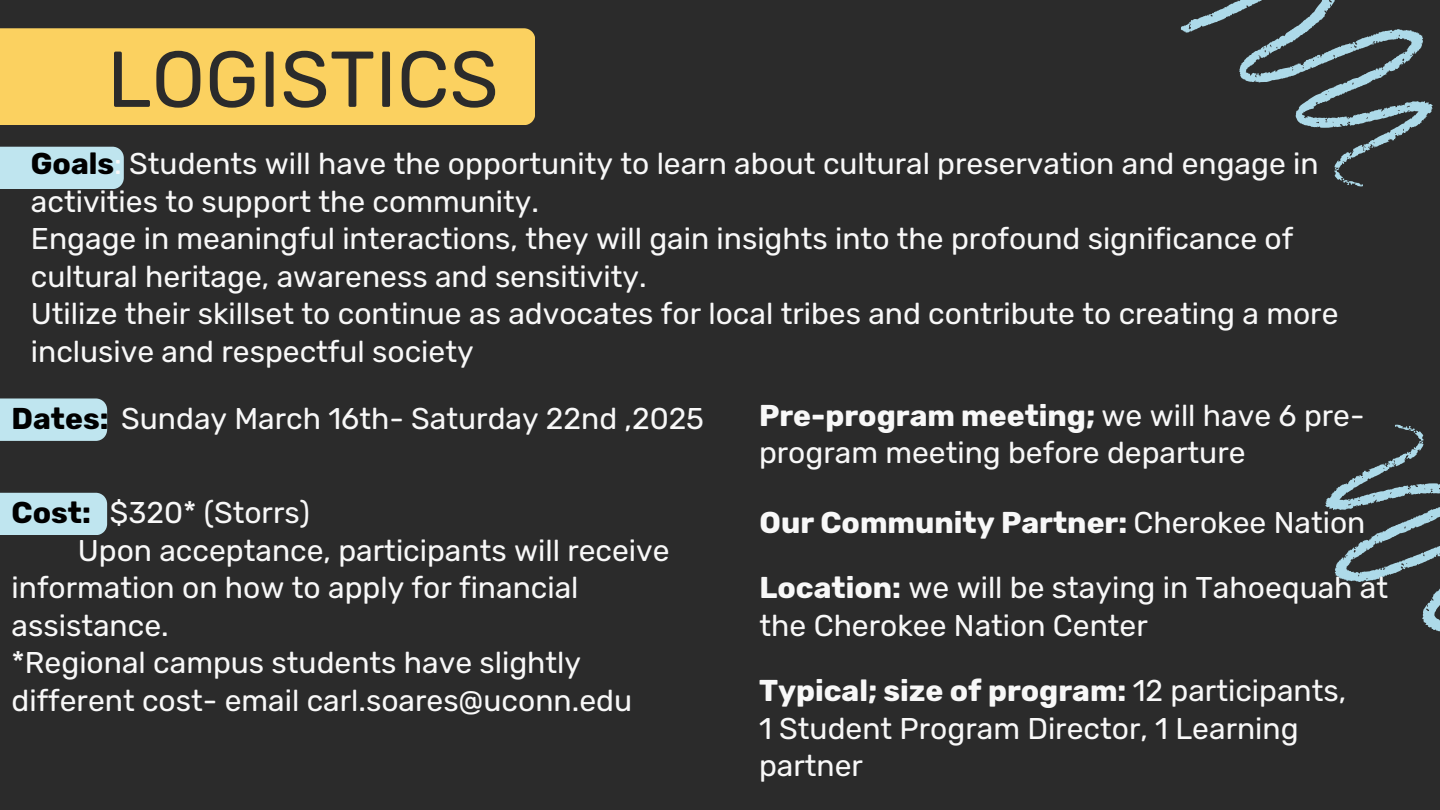
<style>
.page{position:relative;width:1440px;height:810px;background:#2b2b2b}
.page>*{position:absolute;margin:0;border:0;box-sizing:border-box;transform-origin:0 0}
.t1{font:79px "Rubik";color:#2b2b2b}
.t2{font:30px/37.5px "Rubik";color:#f8f8f8}
.t3{font:700 30px "Rubik";color:#f8f8f8}
.s1{font-weight:700;color:#000}
.s2{font-weight:700}
.s3{font-weight:400}
</style>
<div class="page">
<div style="left:0;top:147px;width:124px;height:42px;background:#bfe5ef"></div>
<div style="left:0;top:28px;width:535px;height:97px;background:#fbd160"></div>
<div style="left:0;top:493px;width:107px;height:42px;background:#bfe5ef"></div>
<div style="left:0;top:398px;width:107px;height:43px;background:#bfe5ef"></div>
<svg style="left:1325px;top:424px;width:115px;height:208px"></svg>
<svg style="left:1180px;top:0;width:253px;height:170px"></svg>
<svg style="left:1334px;top:170px;width:29px;height:17px"></svg>
<p class="t1" style="left:107px;top:33px;width:393px">LOGISTICS</p>
<p class="t2" style="left:31px;top:145px;width:1289px"><span class="s1">Goals</span>: Students will have the opportunity to learn about cultural preservation and engage in activities to support the community.</p>
<p class="t2" style="left:31px;top:220px;width:1264px">Engage in meaningful interactions, they will gain insights into the profound significance of cultural heritage, awareness and sensitivity.</p>
<p class="t2" style="left:31px;top:295px;width:1309px">Utilize their skillset to continue as advocates for local tribes and contribute to creating a more inclusive and respectful society</p>
<p class="t2" style="left:12px;top:400px;width:694px"><span class="s1">Dates:</span> Sunday March 16th- Saturday 22nd ,2025</p>
<h1 class="t2" style="left:12px;top:494px;width:300px"><span class="s1">Cost:</span> $320* (Storrs)</h1>
<p class="t2" style="left:12px;top:532px;width:659px;text-indent:66px">Upon acceptance, participants will receive information on how to apply for financial assistance.</p>
<p class="t2" style="left:12px;top:644px;width:622px">*Regional campus students have slightly different cost- email carl.soares@uconn.edu</p>
<p class="t2" style="left:759px;top:397px;width:607px"><span class="s2">Pre-program meeting;</span> we will have 6 pre&shy;program meeting before departure</p>
<p class="t3" style="left:760px;top:505px;width:607px">Our Community Partner: <span class="s3">Cherokee Nation</span></p>
<p class="t2" style="left:760px;top:569px;width:630px"><span class="s2">Location:</span> we will be staying in Tahoequah at the Cherokee Nation Center</p>
<p class="t2" style="left:759px;top:672px;width:589px"><span class="s2">Typical; size of program:</span> 12 participants,<br>1 Student Program Director, 1 Learning partner</p>
</div>
